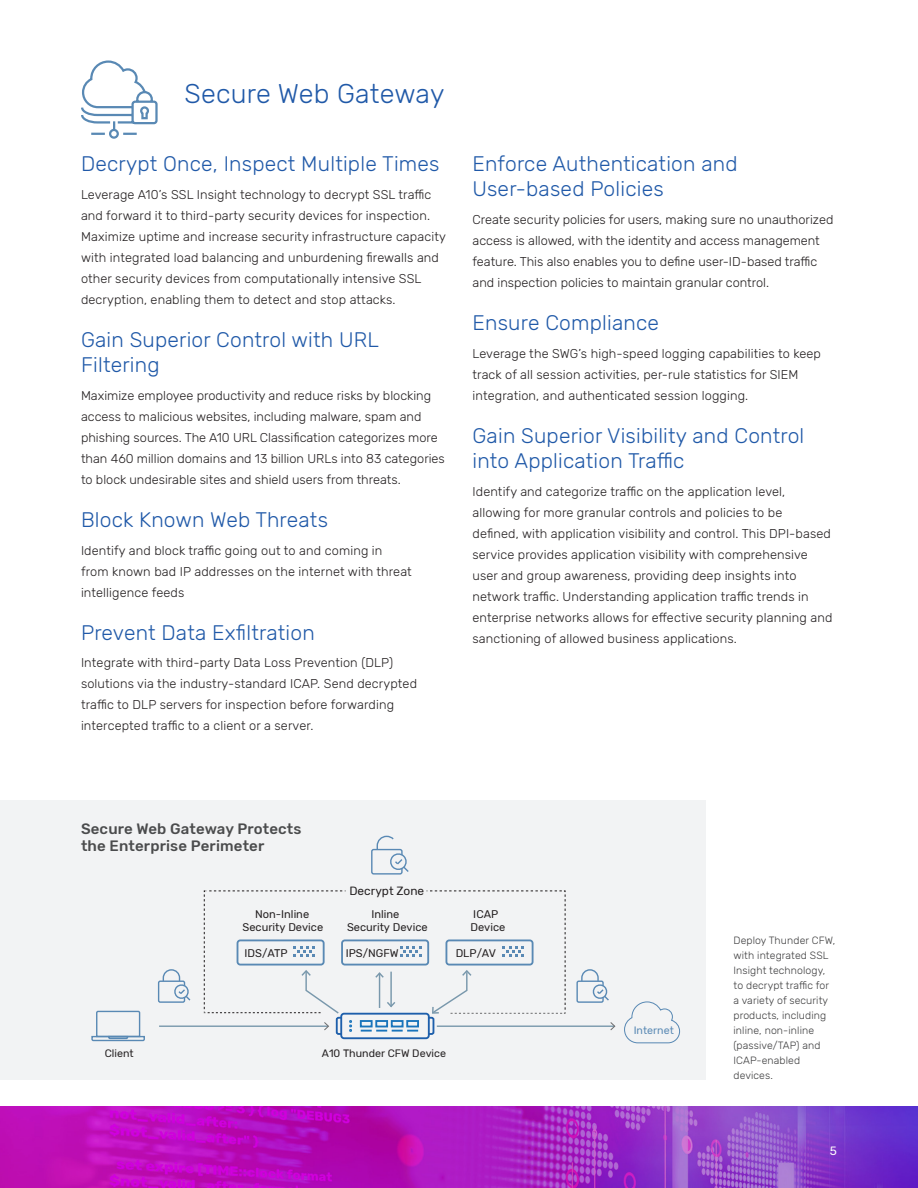
<style>
.page{position:relative;width:918px;height:1188px;background:#fff}
.page>*{position:absolute;margin:0;border:0;box-sizing:border-box;transform-origin:0 0}
.L2_Head{font:300 27px "Rubik";letter-spacing:.01em;color:#2059a8}
.L3_Head{font:300 21px/25.5px "Rubik";letter-spacing:.01em;color:#2059a8}
.Figure_Caption_Title{font:500 15px/16.5px "Rubik";letter-spacing:.01em;color:#4b4c4d}
.body_text{font:300 12.75px/21px "Rubik";letter-spacing:.01em;color:#231f20}
.t1{font:12px "Rubik";color:#fff}
.t2{font:11.85px "Rubik";color:#231f20}
.t3{font:11.1px/13.4px "Rubik";color:#231f20;text-align:center}
.t4{font:10.65px "Rubik";color:#231f20}
.t5{font:10.65px "Rubik";color:#5989b4}
.Figure_Caption{font:300 10.5px/15px "Rubik";letter-spacing:.01em;color:#3e3e3f}
</style>
<div class="page">
<img style="left:0;top:1107px;width:918px;height:81px">
<svg style="left:81px;top:60px;width:77px;height:79px"></svg>
<div style="left:0;top:801px;width:705px;height:279px;background:#f2f3f4"></div>
<svg style="left:624px;top:1001px;width:57px;height:43px"></svg>
<div style="left:340px;top:1013px;width:90px;height:26px;border:2px solid #1e5fab;border-radius:3px"></div>
<svg style="left:91px;top:1010px;width:54px;height:32px"></svg>
<div style="left:371px;top:849px;width:32px;height:26px;border:1px solid #5989b4;border-radius:2px"></div>
<svg style="left:376px;top:835px;width:33px;height:38px"></svg>
<hr style="left:437px;top:1026px;width:177px;height:1px;background:#7998ac">
<svg style="left:610px;top:1022px;width:5px;height:8px"></svg>
<hr style="left:159px;top:1026px;width:169px;height:1px;background:#7998ac">
<div style="left:158px;top:981px;width:27px;height:22px;border:1px solid #5989b4;border-radius:2px"></div>
<svg style="left:162px;top:969px;width:29px;height:33px"></svg>
<div style="left:576px;top:981px;width:28px;height:22px;border:1px solid #5989b4;border-radius:2px"></div>
<svg style="left:580px;top:969px;width:29px;height:33px"></svg>
<svg style="left:203px;top:890px;width:363px;height:146px"></svg>
<p class="L2_Head" style="left:184px;top:79px;width:262px">Secure Web Gateway</p>
<p class="L3_Head" style="left:81px;top:151px;width:360px">Decrypt Once, Inspect Multiple Times</p>
<p class="body_text" style="left:81px;top:184px;width:366px">Leverage A10’s SSL Insight technology to decrypt SSL traffic and forward it to third-party security devices for inspection.<br>Maximize uptime and increase security infrastructure capacity with integrated load balancing and unburdening firewalls and other security devices from computationally intensive SSL decryption, enabling them to detect and stop attacks.</p>
<p class="L3_Head" style="left:81px;top:327px;width:299px">Gain Superior Control with URL<br>Filtering</p>
<p class="body_text" style="left:81px;top:385px;width:365px">Maximize employee productivity and reduce risks by blocking access to malicious websites, including malware, spam and phishing sources. The A10 URL Classification categorizes more than 460 million domains and 13 billion URLs into 83 categories to block undesirable sites and shield users from threats.</p>
<p class="L3_Head" style="left:81px;top:507px;width:249px">Block Known Web Threats</p>
<p class="body_text" style="left:81px;top:540px;width:332px">Identify and block traffic going out to and coming in from known bad IP addresses on the internet with threat intelligence feeds</p>
<p class="L3_Head" style="left:81px;top:620px;width:235px">Prevent Data Exfiltration</p>
<p class="body_text" style="left:81px;top:653px;width:338px">Integrate with third-party Data Loss Prevention (DLP) solutions via the industry-standard ICAP. Send decrypted traffic to DLP servers for inspection before forwarding intercepted traffic to a client or a server.</p>
<p class="L3_Head" style="left:472px;top:151px;width:267px">Enforce Authentication and<br>User-based Policies</p>
<p class="body_text" style="left:472px;top:209px;width:362px">Create security policies for users, making sure no unauthorized access is allowed, with the identity and access management feature. This also enables you to define user-ID-based traffic and inspection policies to maintain granular control.</p>
<p class="L3_Head" style="left:472px;top:311px;width:188px">Ensure Compliance</p>
<p class="body_text" style="left:472px;top:343px;width:350px">Leverage the SWG’s high-speed logging capabilities to keep track of all session activities, per-rule statistics for SIEM integration, and authenticated session logging.</p>
<p class="L3_Head" style="left:472px;top:423px;width:333px">Gain Superior Visibility and Control into Application Traffic</p>
<p class="body_text" style="left:472px;top:482px;width:362px">Identify and categorize traffic on the application level, allowing for more granular controls and policies to be<br>defined, with application visibility and control. This DPI-based service provides application visibility with comprehensive user and group awareness, providing deep insights into network traffic. Understanding application traffic trends in enterprise networks allows for effective security planning and sanctioning of allowed business applications.</p>
<p class="Figure_Caption_Title" style="left:81px;top:821px;width:222px">Secure Web Gateway Protects the Enterprise Perimeter</p>
<p class="t2" style="left:349px;top:884px;width:76px">Decrypt Zone</p>
<p class="t4" style="left:105px;top:1047px;width:30px">Client</p>
<p class="t3" style="left:243px;top:908px;width:82px">Non-Inline<br>Security Device</p>
<p class="t3" style="left:347px;top:908px;width:82px">Inline<br>Security Device</p>
<p class="t3" style="left:470px;top:908px;width:36px;text-align:left">ICAP<br>Device</p>
<p class="t3" style="left:245px;top:946px;width:45px">IDS/ATP</p>
<p class="t3" style="left:346px;top:946px;width:54px">IPS/NGFW</p>
<p class="t3" style="left:456px;top:946px;width:42px">DLP/AV</p>
<p class="t4" style="left:322px;top:1047px;width:126px">A10 Thunder CFW Device</p>
<p class="t5" style="left:634px;top:1024px;width:42px">Internet</p>
<p class="Figure_Caption" style="left:734px;top:934px;width:103px">Deploy Thunder CFW, with integrated SSL<br>Insight technology, to decrypt traffic for a variety of security products, including inline, non-inline (passive/TAP) and<br>ICAP-enabled devices.</p>
<p class="t1" style="left:830px;top:1144px;width:9px">5</p>
</div>
